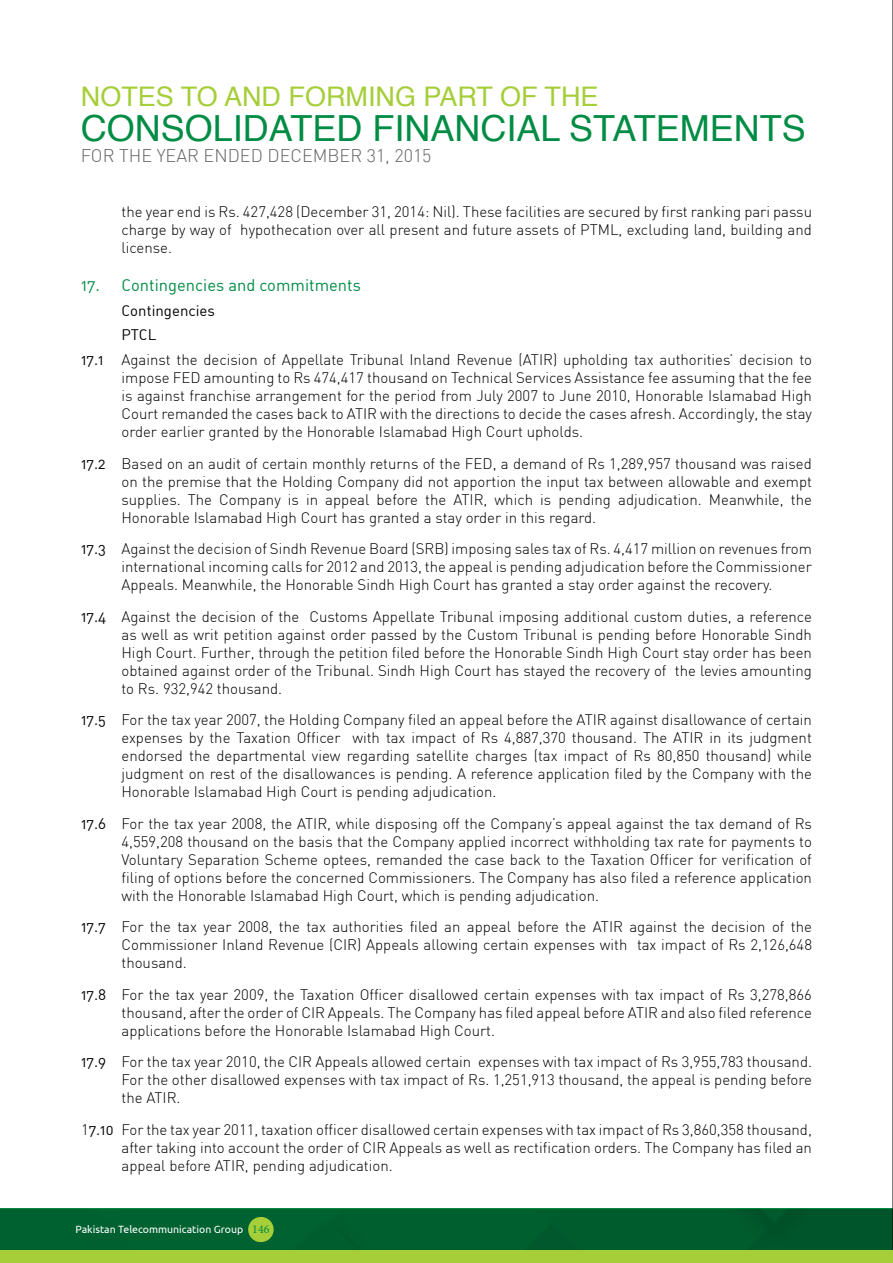
<style>
.page{position:relative;width:893px;height:1263px;background:#fff}
.page>*{position:absolute;margin:0;border:0;box-sizing:border-box;transform-origin:0 0}
.t1{font:36px "Helvetica";color:#008c44}
.t2{font:27px "Helvetica";color:#a6ce39}
.t3{font:300 18px "DIN";color:#636466}
.t4{font:16.5px "DIN Regular Alternate";color:#008c44}
.t5{font:300 15px/18px "DIN";color:#000;text-align:justify}
.t6{font:15px/24.8px "DIN Regular Alternate";color:#000}
.t7{font:10.5px "Ubuntu";color:#fff}
.s1{font-family:"DIN Regular Alternate";font-weight:400}
.s2{font-family:"Minion Pro";font-size:12px;color:#008c44}
</style>
<div class="page">
<hr style="left:892px;top:0;width:1px;height:1263px;background:#000">
<img style="left:0;top:1209px;width:893px;height:41px">
<div style="left:0;top:1250px;width:893px;height:13px;background:#a6ce39"></div>
<svg style="left:247px;top:1216px;width:29px;height:26px"></svg>
<h2 class="t2" style="left:81px;top:76px;width:519px">NOTES TO AND FORMING PART OF THE</h2>
<h1 class="t1" style="left:81px;top:100px;width:726px">CONSOLIDATED FINANCIAL STATEMENTS</h1>
<p class="t3" style="left:81px;top:145px;width:352px">FOR THE YEAR ENDED DECEMBER 31, 2015</p>
<p class="t5" style="left:122px;top:203px;width:692px">the year end is Rs. 427,428 (December 31, 2014: Nil). These facilities are secured by first ranking pari passu charge by way of hypothecation over all present and future assets of PTML, excluding land, building and license.</p>
<p class="t4" style="left:81px;top:275px;width:281px">17. Contingencies and commitments</p>
<p class="t6" style="left:122px;top:298px;width:95px">Contingencies<br>PTCL</p>
<p class="t5" style="left:122px;top:351px;width:692px;text-indent:-40px"><span class="s1">17.1</span> Against the decision of Appellate Tribunal Inland Revenue (ATIR) upholding tax authorities’ decision to impose FED amounting to Rs 474,417 thousand on Technical Services Assistance fee assuming that the fee is against franchise arrangement for the period from July 2007 to June 2010, Honorable Islamabad High Court remanded the cases back to ATIR with the directions to decide the cases afresh. Accordingly, the stay order earlier granted by the Honorable Islamabad High Court upholds.</p>
<p class="t5" style="left:122px;top:454px;width:692px;text-indent:-41px"><span class="s1">17.2</span> Based on an audit of certain monthly returns of the FED, a demand of Rs 1,289,957 thousand was raised on the premise that the Holding Company did not apportion the input tax between allowable and exempt supplies. The Company is in appeal before the ATIR, which is pending adjudication. Meanwhile, the Honorable Islamabad High Court has granted a stay order in this regard.</p>
<p class="t5" style="left:122px;top:540px;width:692px;text-indent:-41px"><span class="s1">17.3</span> Against the decision of Sindh Revenue Board (SRB) imposing sales tax of Rs. 4,417 million on revenues from international incoming calls for 2012 and 2013, the appeal is pending adjudication before the Commissioner Appeals. Meanwhile, the Honorable Sindh High Court has granted a stay order against the recovery.</p>
<p class="t5" style="left:122px;top:607px;width:692px;text-indent:-41px"><span class="s1">17.4</span> Against the decision of the Customs Appellate Tribunal imposing additional custom duties, a reference as well as writ petition against order passed by the Custom Tribunal is pending before Honorable Sindh High Court. Further, through the petition filed before the Honorable Sindh High Court stay order has been obtained against order of the Tribunal. Sindh High Court has stayed the recovery of the levies amounting to Rs. 932,942 thousand.</p>
<p class="t5" style="left:122px;top:711px;width:692px;text-indent:-41px"><span class="s1">17.5</span> For the tax year 2007, the Holding Company filed an appeal before the ATIR against disallowance of certain expenses by the Taxation Officer with tax impact of Rs 4,887,370 thousand. The ATIR in its judgment endorsed the departmental view regarding satellite charges (tax impact of Rs 80,850 thousand) while judgment on rest of the disallowances is pending. A reference application filed by the Company with the Honorable Islamabad High Court is pending adjudication.</p>
<p class="t5" style="left:122px;top:814px;width:692px;text-indent:-40px"><span class="s1">17.6</span> For the tax year 2008, the ATIR, while disposing off the Company’s appeal against the tax demand of Rs 4,559,208 thousand on the basis that the Company applied incorrect withholding tax rate for payments to Voluntary Separation Scheme optees, remanded the case back to the Taxation Officer for verification of filing of options before the concerned Commissioners. The Company has also filed a reference application with the Honorable Islamabad High Court, which is pending adjudication.</p>
<p class="t5" style="left:122px;top:918px;width:692px;text-indent:-40px"><span class="s1">17.7</span> For the tax year 2008, the tax authorities filed an appeal before the ATIR against the decision of the Commissioner Inland Revenue (CIR) Appeals allowing certain expenses with tax impact of Rs 2,126,648 thousand.</p>
<p class="t5" style="left:122px;top:985px;width:692px;text-indent:-40px"><span class="s1">17.8</span> For the tax year 2009, the Taxation Officer disallowed certain expenses with tax impact of Rs 3,278,866 thousand, after the order of CIR Appeals. The Company has filed appeal before ATIR and also filed reference applications before the Honorable Islamabad High Court.</p>
<p class="t5" style="left:122px;top:1053px;width:692px;text-indent:-40px"><span class="s1">17.9</span> For the tax year 2010, the CIR Appeals allowed certain expenses with tax impact of Rs 3,955,783 thousand.<br>For the other disallowed expenses with tax impact of Rs. 1,251,913 thousand, the appeal is pending before the ATIR.</p>
<p class="t5" style="left:122px;top:1120px;width:692px;text-indent:-40px">1<span class="s1">7.10</span> For the tax year 2011, taxation officer disallowed certain expenses with tax impact of Rs 3,860,358 thousand, after taking into account the order of CIR Appeals as well as rectification orders. The Company has filed an appeal before ATIR, pending adjudication.</p>
<p class="t7" style="left:76px;top:1223px;width:195px">Pakistan Telecommunication Group <span class="s2">146</span></p>
</div>
